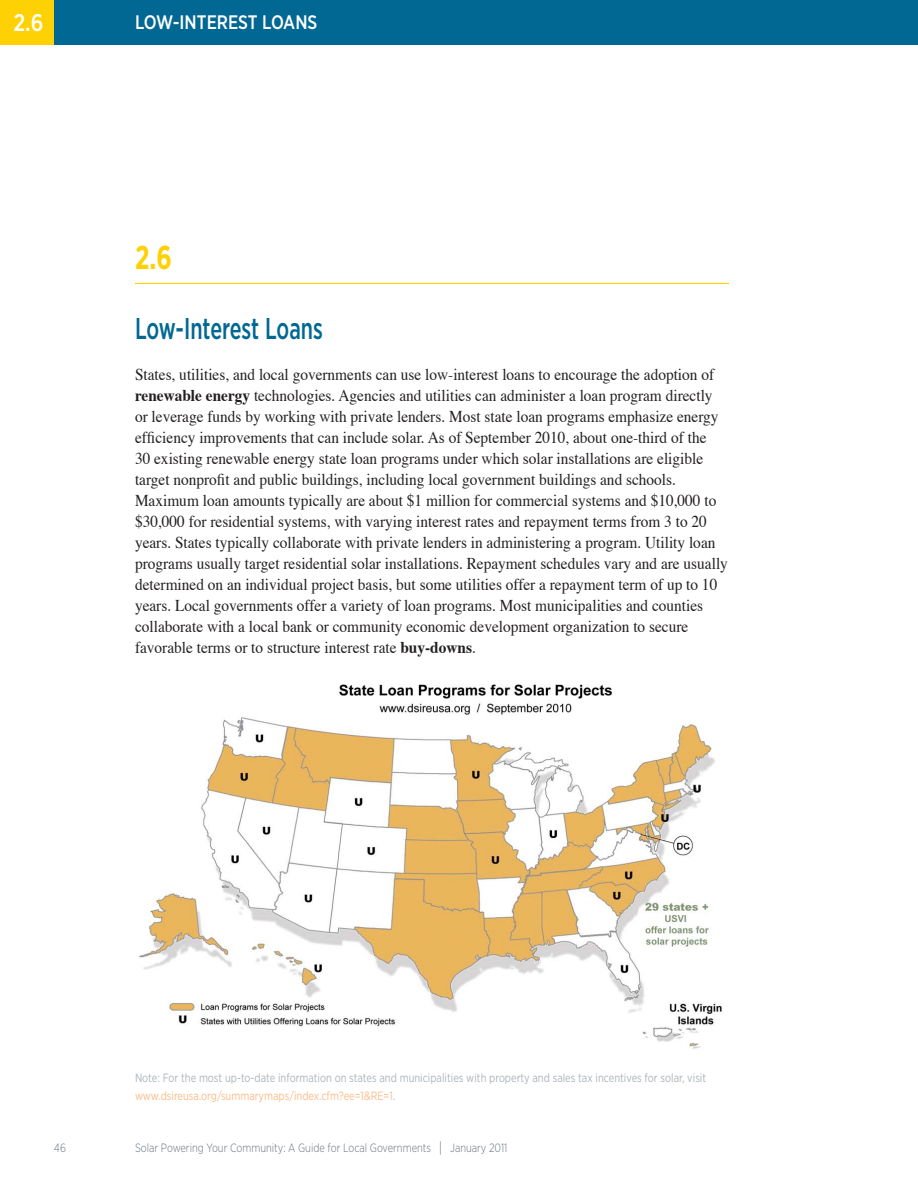
<style>
.page{position:relative;width:918px;height:1188px;background:#fff}
.page>*{position:absolute;margin:0;border:0;box-sizing:border-box;transform-origin:0 0}
.t1{font:700 33px "Gotham Narrow";color:#fed105;scale:.8 1}
.t2{font:500 30px "Gotham Narrow";color:#006893;scale:.75 1}
.t3{font:500 24px "Gotham Narrow";color:#fff;scale:.92 1}
.t4{font:500 19.5px "Gotham Narrow";color:#fff;scale:.92 1}
.t5{font:16.5px/21px "Times";color:#231f20;scale:.93 1}
.t6{font:12px/18px "Gotham Narrow";color:#adb4ba;scale:.9 1}
.t7{font:300 12px "Gotham Narrow";color:#6a747b;scale:.9 1}
.s1{font-weight:700}
.s2{color:#fbbb87}
.s3{font-size:15px}
</style>
<div class="page">
<div style="left:54px;top:0;width:864px;height:45px;background:#006893"></div>
<div style="left:0;top:0;width:54px;height:45px;background:#fed105"></div>
<hr style="left:135px;top:283px;width:594px;height:1px;background:#fed105">
<img style="left:139px;top:684px;width:583px;height:365px">
<h3 class="t3" style="left:14px;top:8px;width:34px">2.6</h3>
<p class="t4" style="left:135px;top:10px;width:200px">LOW-INTEREST LOANS</p>
<h1 class="t1" style="left:135px;top:237px;width:47px">2.6</h1>
<h2 class="t2" style="left:135px;top:310px;width:252px">Low-Interest Loans</h2>
<p class="t5" style="left:135px;top:363px;width:639px">States, utilities, and local governments can use low-interest loans to encourage the adoption of <span class="s1">renewable energy</span> technologies. Agencies and utilities can administer a loan program directly or leverage funds by working with private lenders. Most state loan programs emphasize energy efficiency improvements that can include solar. As of September 2010, about one-third of the<br>30 existing renewable energy state loan programs under which solar installations are eligible target nonprofit and public buildings, including local government buildings and schools.<br>Maximum loan amounts typically are about $1 million for commercial systems and $10,000 to $30,000 for residential systems, with varying interest rates and repayment terms from 3 to 20 years. States typically collaborate with private lenders in administering a program. Utility loan programs usually target residential solar installations. Repayment schedules vary and are usually determined on an individual project basis, but some utilities offer a repayment term of up to 10 years. Local governments offer a variety of loan programs. Most municipalities and counties collaborate with a local bank or community economic development organization to secure favorable terms or to structure interest rate <span class="s1">buy-downs</span>.</p>
<p class="t6" style="left:135px;top:1069px;width:636px">Note: For the most up-to-date information on states and municipalities with property and sales tax incentives for solar, visit <span class="s2">www.dsireusa.org/summarymaps/index.cfm?ee=1&amp;RE=1</span>.</p>
<p class="t7" style="left:54px;top:1140px;width:15px">46</p>
<p class="t7" style="left:135px;top:1140px;width:415px">Solar Powering Your Community: A Guide for Local Governments <span class="s3">|</span> January 2011</p>
</div>
